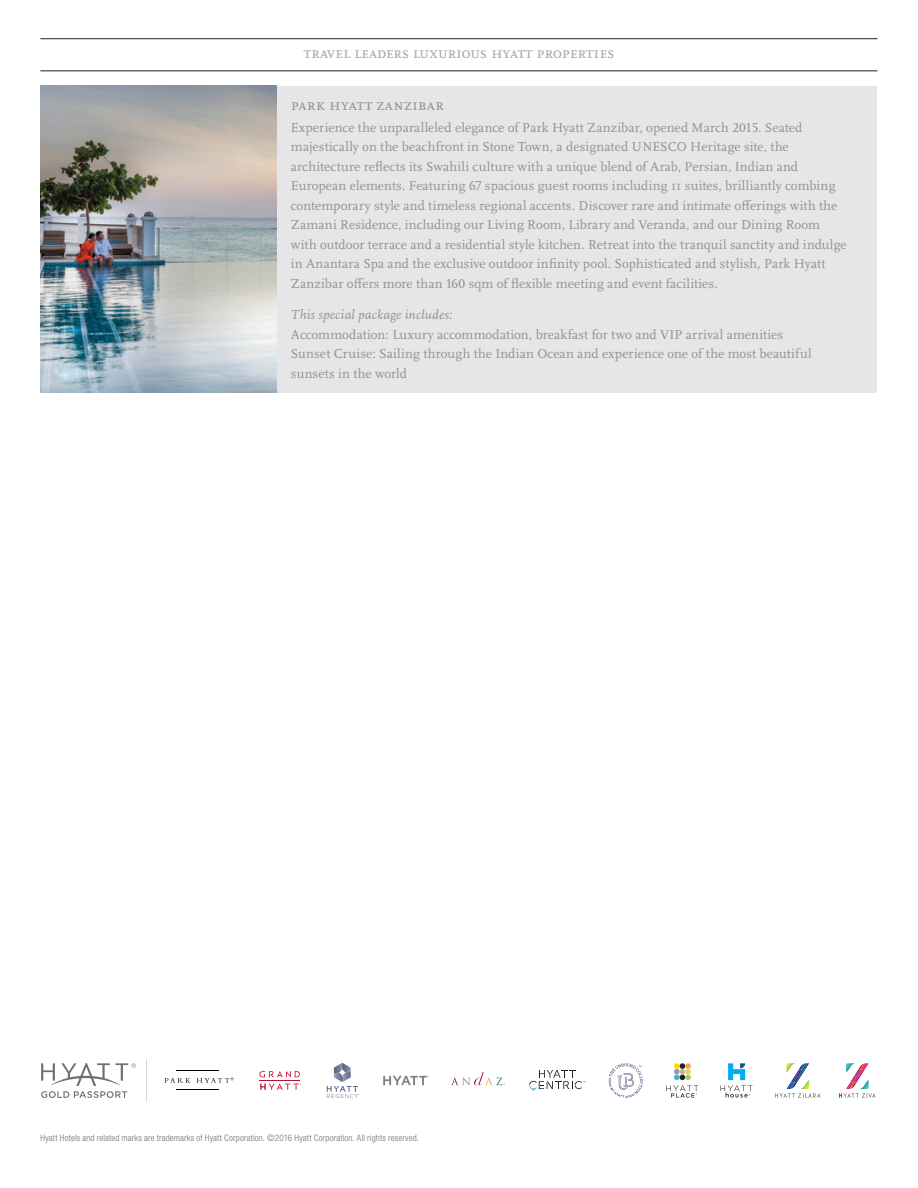
<style>
.page{position:relative;width:918px;height:1188px;background:#fff}
.page>*{position:absolute;margin:0;border:0;box-sizing:border-box;transform-origin:0 0}
.t1{font:16.5px "Scala OT";color:#a6a6aa}
.t2{font:16.5px "Scala OT";letter-spacing:.015em;color:#919295}
.t3{font:13.5px/19.5px "Scala OT";color:#919295}
.t4{font:300 condensed 9px "Helvetica Neue LT Std";letter-spacing:.02em;color:#6f7073}
.s1{font-style:italic}
</style>
<div class="page">
<svg style="left:41px;top:1063px;width:95px;height:35px"></svg>
<hr style="left:146px;top:1059px;width:1px;height:42px;background:#d7d8da">
<svg style="left:451px;top:1072px;width:54px;height:13px"></svg>
<svg style="left:666px;top:1063px;width:32px;height:35px"></svg>
<svg style="left:721px;top:1063px;width:32px;height:35px"></svg>
<svg style="left:383px;top:1076px;width:46px;height:9px"></svg>
<svg style="left:165px;top:1078px;width:26px;height:5px"></svg>
<hr style="left:176px;top:1071px;width:42px;height:1px;background:#000">
<hr style="left:176px;top:1090px;width:42px;height:1px;background:#000">
<svg style="left:197px;top:1077px;width:37px;height:6px"></svg>
<svg style="left:609px;top:1063px;width:34px;height:35px"></svg>
<svg style="left:259px;top:1071px;width:42px;height:19px"></svg>
<svg style="left:529px;top:1070px;width:56px;height:21px"></svg>
<svg style="left:327px;top:1063px;width:33px;height:35px"></svg>
<svg style="left:775px;top:1063px;width:46px;height:35px"></svg>
<svg style="left:839px;top:1063px;width:37px;height:35px"></svg>
<hr style="left:40px;top:38px;width:837px;height:1px;background:#231f20">
<hr style="left:40px;top:70px;width:837px;height:1px;background:#231f20">
<div style="left:41px;top:86px;width:836px;height:307px;background:#e6e6e8"></div>
<img style="left:41px;top:86px;width:236px;height:307px">
<p class="t1" style="left:304px;top:44px;width:312px">travel leaders luxurious hyatt properties</p>
<p class="t2" style="left:291px;top:96px;width:154px">park hyatt zanzibar</p>
<p class="t3" style="left:291px;top:118px;width:557px">Experience the unparalleled elegance of Park Hyatt Zanzibar, opened March 2015. Seated majestically on the beachfront in Stone Town, a designated UNESCO Heritage site, the architecture reflects its Swahili culture with a unique blend of Arab, Persian, Indian and European elements. Featuring 67 spacious guest rooms including 11 suites, brilliantly combing contemporary style and timeless regional accents. Discover rare and intimate offerings with the Zamani Residence, including our Living Room, Library and Veranda, and our Dining Room with outdoor terrace and a residential style kitchen. Retreat into the tranquil sanctity and indulge in Anantara Spa and the exclusive outdoor infinity pool. Sophisticated and stylish, Park Hyatt Zanzibar offers more than 160 sqm of flexible meeting and event facilities.</p>
<p class="t3" style="left:291px;top:305px;width:522px"><span class="s1">This special package includes:<br></span>Accommodation: Luxury accommodation, breakfast for two and VIP arrival amenities Sunset Cruise: Sailing through the Indian Ocean and experience one of the most beautiful sunsets in the world</p>
<p class="t4" style="left:41px;top:1133px;width:380px">Hyatt Hotels and related marks are trademarks of Hyatt Corporation. ©2016 Hyatt Corporation. All rights reserved.</p>
</div>
